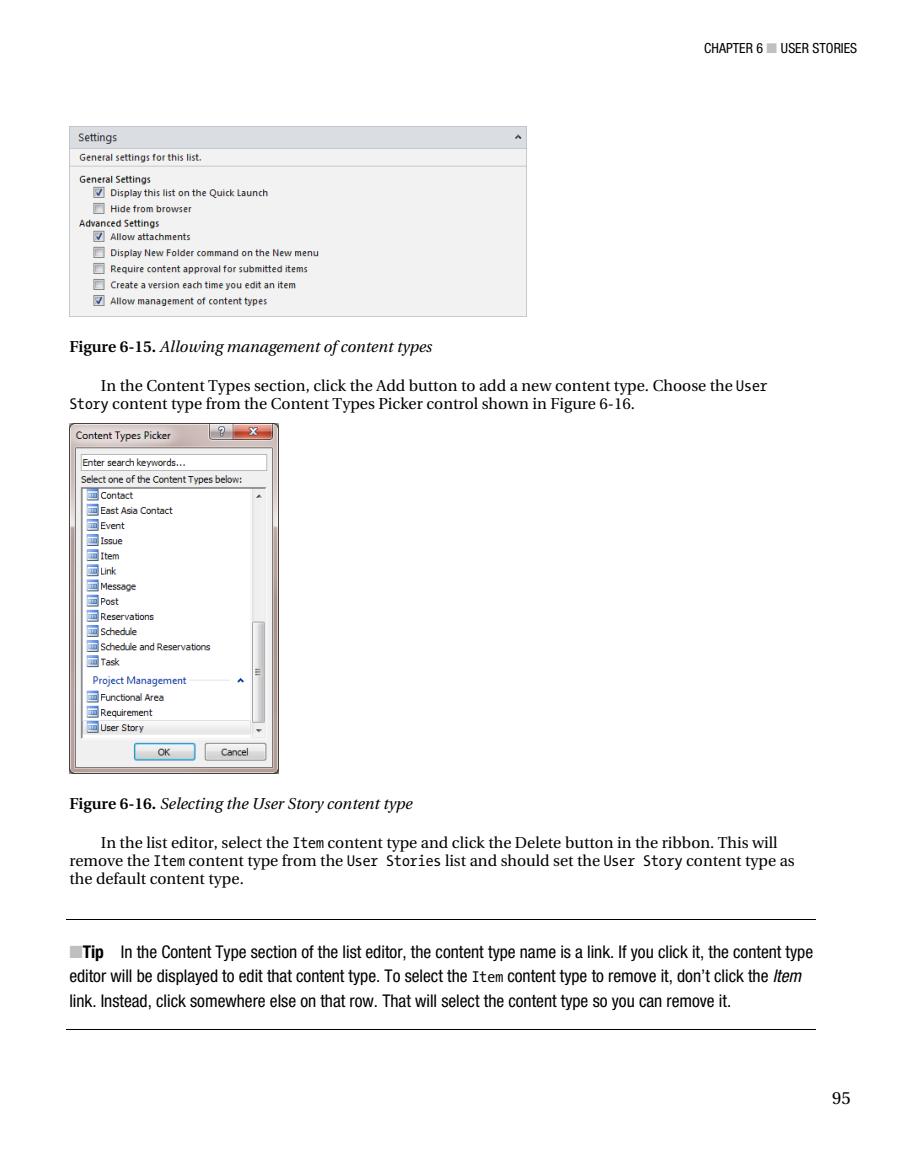
<style>
.page{position:relative;width:914px;height:1166px;background:#fff}
.page>*{position:absolute;margin:0;border:0;box-sizing:border-box;transform-origin:0 0}
.t1{font:condensed 17.5px/24.5px "Helvetica Neue";color:#000}
.t2{font:17.5px "Utopia";color:#000}
.t3{font:15.75px/18px "Utopia";color:#000}
.t4{font:italic 15.75px "Utopia";color:#000}
.t5{font:condensed 14px "Helvetica Neue";color:#000}
.s1{color:#c0c0c0}
.s2{font-weight:600;font-style:normal}
.s3{font-family:"The Sans Mono Con Normal"}
.s4{color:#bfbfbf}
.s5{font-weight:700}
.s6{font-family:"The Sans Mono Con Normal";font-stretch:normal;font-size:15.75px}
.s7{font-style:italic}
</style>
<div class="page">
<img style="left:69px;top:126px;width:457px;height:190px">
<img style="left:69px;top:423px;width:209px;height:350px">
<hr style="left:67px;top:919px;width:748px;height:1px;background:#000">
<hr style="left:67px;top:1029px;width:748px;height:1px;background:#000">
<p class="t5" style="left:704px;top:40px;width:154px">CHAPTER 6 <span class="s1">■</span> USER STORIES</p>
<p class="t4" style="left:69px;top:340px;width:364px"><span class="s2">Figure 6-15.</span> Allowing management of content types</p>
<p class="t3" style="left:69px;top:378px;width:700px;text-indent:32px">In the Content Types section, click the Add button to add a new content type. Choose the <span class="s3">User<br>Story</span> content type from the Content Types Picker control shown in Figure 6-16.</p>
<p class="t4" style="left:69px;top:797px;width:344px"><span class="s2">Figure 6-16.</span> Selecting the User Story content type</p>
<p class="t3" style="left:69px;top:835px;width:727px;text-indent:31px">In the list editor, select the <span class="s3">Item</span> content type and click the Delete button in the ribbon. This will remove the <span class="s3">Item</span> content type from the <span class="s3">User Stories</span> list and should set the <span class="s3">User Story</span> content type as the default content type.</p>
<p class="t1" style="left:69px;top:939px;width:745px"><span class="s4">■</span><span class="s5">Tip</span> In the Content Type section of the list editor, the content type name is a link. If you click it, the content type editor will be displayed to edit that content type. To select the <span class="s6">Item</span> content type to remove it, don’t click the <span class="s7">Item </span>link. Instead, click somewhere else on that row. That will select the content type so you can remove it.</p>
<p class="t2" style="left:832px;top:1091px;width:20px">95</p>
</div>
